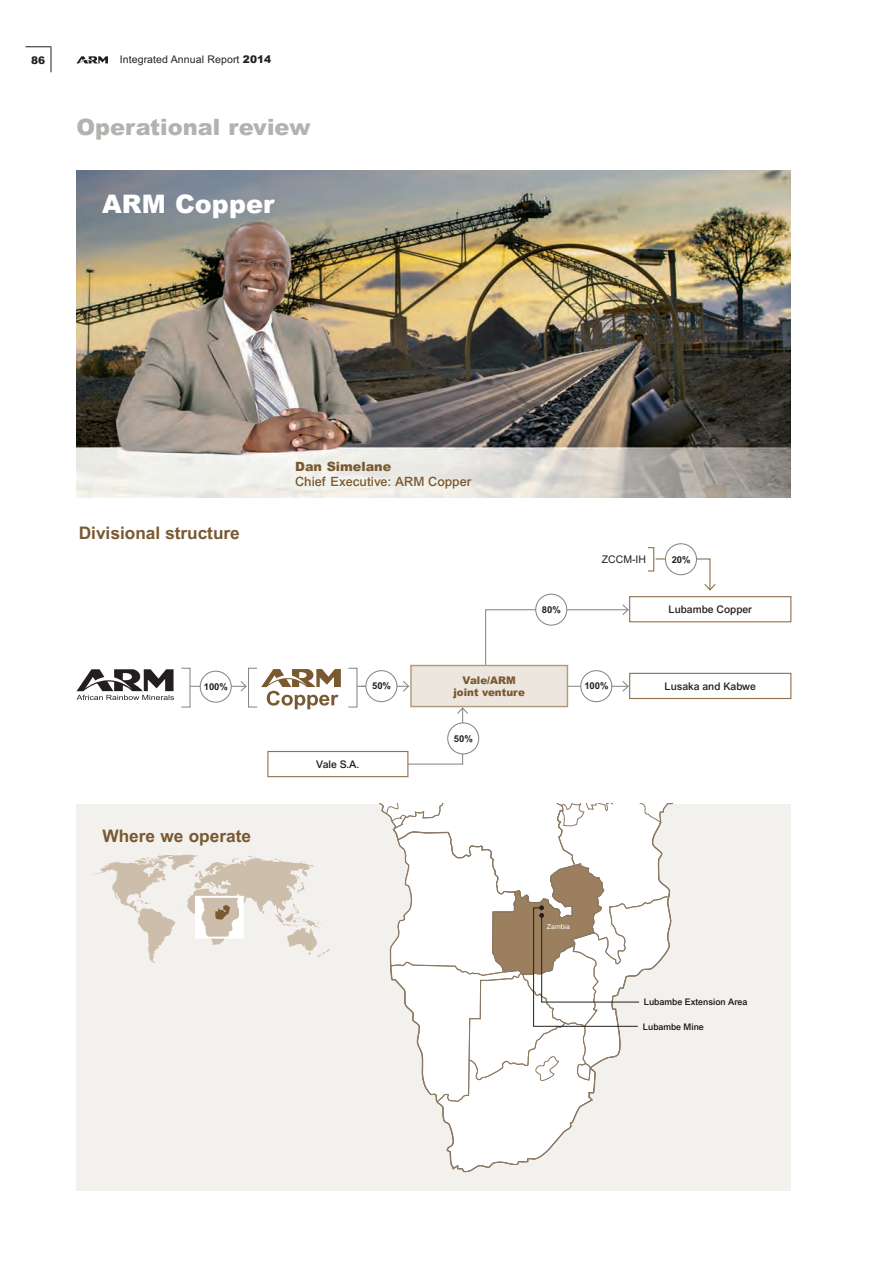
<style>
.page{position:relative;width:893px;height:1263px;background:#fff}
.page>*{position:absolute;margin:0;border:0;box-sizing:border-box;transform-origin:0 0}
.t1{font:900 25.5px "Arial MT Std";color:#fff}
.t2{font:900 22.5px "Arial MT Std";color:#b3b2ae}
.t3{font:700 17.25px "Arial MT Std";color:#795930}
.t4{font:500 12.75px "Arial MT Std";color:#795930}
.t5{font:900 12.75px "Arial MT Std";color:#795930}
.t6{font:500 10.5px "Arial MT Std";color:#231f20}
.t7{font:10.5px "Arial MT Std";letter-spacing:.01em;color:#231f20}
.t8{font:900 10.5px/12px "Arial MT Std";color:#795930;text-align:center}
.t9{font:900 10.5px "Arial MT Std";color:#231f20}
.t10{font:700 9.45px "Arial MT Std";color:#231f20}
.t11{font:500 9px "Arial MT Std";color:#150f0d}
.t12{font:6.9px "Arial MT Std";color:#fff}
.s1{font-weight:900}
</style>
<div class="page">
<img style="left:76px;top:170px;width:715px;height:327px">
<div style="left:77px;top:804px;width:714px;height:387px;background:#f3f1ed"></div>
<svg style="left:390px;top:809px;width:206px;height:364px"></svg>
<svg style="left:91px;top:854px;width:239px;height:109px"></svg>
<div style="left:195px;top:896px;width:49px;height:43px;border:2px solid #fff"></div>
<svg style="left:393px;top:804px;width:278px;height:279px;background:#eeeae6"></svg>
<hr style="left:559px;top:686px;width:69px;height:1px;background:#808285">
<svg style="left:622px;top:681px;width:7px;height:11px"></svg>
<svg style="left:408px;top:707px;width:60px;height:58px"></svg>
<svg style="left:485px;top:604px;width:144px;height:63px"></svg>
<hr style="left:357px;top:686px;width:52px;height:1px;background:#808285">
<svg style="left:402px;top:681px;width:8px;height:11px"></svg>
<svg style="left:77px;top:669px;width:97px;height:31px"></svg>
<div style="left:448px;top:723px;width:31px;height:31px;background:#fff;border-radius:50%"></div>
<div style="left:447px;top:722px;width:32px;height:32px;border:1px solid #808285;border-radius:50%"></div>
<div style="left:536px;top:594px;width:31px;height:31px;background:#fff;border-radius:50%"></div>
<div style="left:535px;top:594px;width:32px;height:32px;border:1px solid #808285;border-radius:50%"></div>
<div style="left:581px;top:671px;width:31px;height:31px;background:#fff;border-radius:50%"></div>
<div style="left:580px;top:670px;width:32px;height:32px;border:1px solid #808285;border-radius:50%"></div>
<div style="left:411px;top:665px;width:156px;height:41px;background:#ede6df"></div>
<div style="left:410px;top:665px;width:158px;height:42px;border:2px solid #b39d81"></div>
<div style="left:366px;top:671px;width:31px;height:31px;background:#fff;border-radius:50%"></div>
<div style="left:365px;top:670px;width:32px;height:32px;border:1px solid #808285;border-radius:50%"></div>
<div style="left:629px;top:596px;width:162px;height:26px;border:1px solid #90714e"></div>
<div style="left:629px;top:673px;width:162px;height:26px;border:1px solid #90714e"></div>
<div style="left:267px;top:751px;width:141px;height:26px;border:1px solid #90714e"></div>
<hr style="left:190px;top:686px;width:56px;height:1px;background:#808285">
<svg style="left:240px;top:681px;width:7px;height:11px"></svg>
<div style="left:200px;top:671px;width:31px;height:31px;background:#fff;border-radius:50%"></div>
<div style="left:200px;top:671px;width:32px;height:32px;border:1px solid #808285;border-radius:50%"></div>
<svg style="left:261px;top:669px;width:80px;height:40px"></svg>
<svg style="left:654px;top:558px;width:62px;height:33px"></svg>
<div style="left:665px;top:544px;width:31px;height:31px;background:#fff;border-radius:50%"></div>
<div style="left:665px;top:543px;width:32px;height:32px;border:1px solid #808285;border-radius:50%"></div>
<div style="left:248px;top:668px;width:10px;height:39px;border:1px solid #808285"></div>
<div style="left:647px;top:547px;width:7px;height:24px;border:1px solid #90714e"></div>
<svg style="left:77px;top:56px;width:31px;height:7px"></svg>
<svg style="left:25px;top:46px;width:27px;height:26px"></svg>
<p class="t9" style="left:31px;top:53px;width:16px">86</p>
<p class="t7" style="left:120px;top:54px;width:153px">Integrated Annual Report <span class="s1">2014</span></p>
<h2 class="t2" style="left:77px;top:113px;width:236px">Operational review</h2>
<h1 class="t1" style="left:102px;top:188px;width:174px">ARM Copper</h1>
<h3 class="t3" style="left:79px;top:523px;width:163px">Divisional structure</h3>
<p class="t10" style="left:204px;top:681px;width:26px">100%</p>
<h3 class="t3" style="left:102px;top:825px;width:150px">Where we operate</h3>
<p class="t5" style="left:295px;top:458px;width:98px">Dan Simelane</p>
<p class="t4" style="left:295px;top:474px;width:178px">Chief Executive: ARM Copper</p>
<p class="t10" style="left:372px;top:680px;width:20px">50%</p>
<p class="t6" style="left:316px;top:758px;width:45px">Vale S.A.</p>
<p class="t10" style="left:542px;top:604px;width:20px">80%</p>
<p class="t8" style="left:453px;top:674px;width:73px">Vale/ARM joint venture</p>
<p class="t10" style="left:454px;top:733px;width:20px">50%</p>
<p class="t7" style="left:602px;top:553px;width:46px">ZCCM-IH</p>
<p class="t10" style="left:672px;top:554px;width:20px">20%</p>
<p class="t10" style="left:584px;top:680px;width:26px">100%</p>
<p class="t6" style="left:669px;top:603px;width:85px">Lubambe Copper</p>
<p class="t6" style="left:665px;top:680px;width:93px">Lusaka and Kabwe</p>
<p class="t12" style="left:547px;top:923px;width:25px">Zambia</p>
<p class="t11" style="left:644px;top:996px;width:105px">Lubambe Extension Area</p>
<p class="t11" style="left:643px;top:1021px;width:62px">Lubambe Mine</p>
</div>
